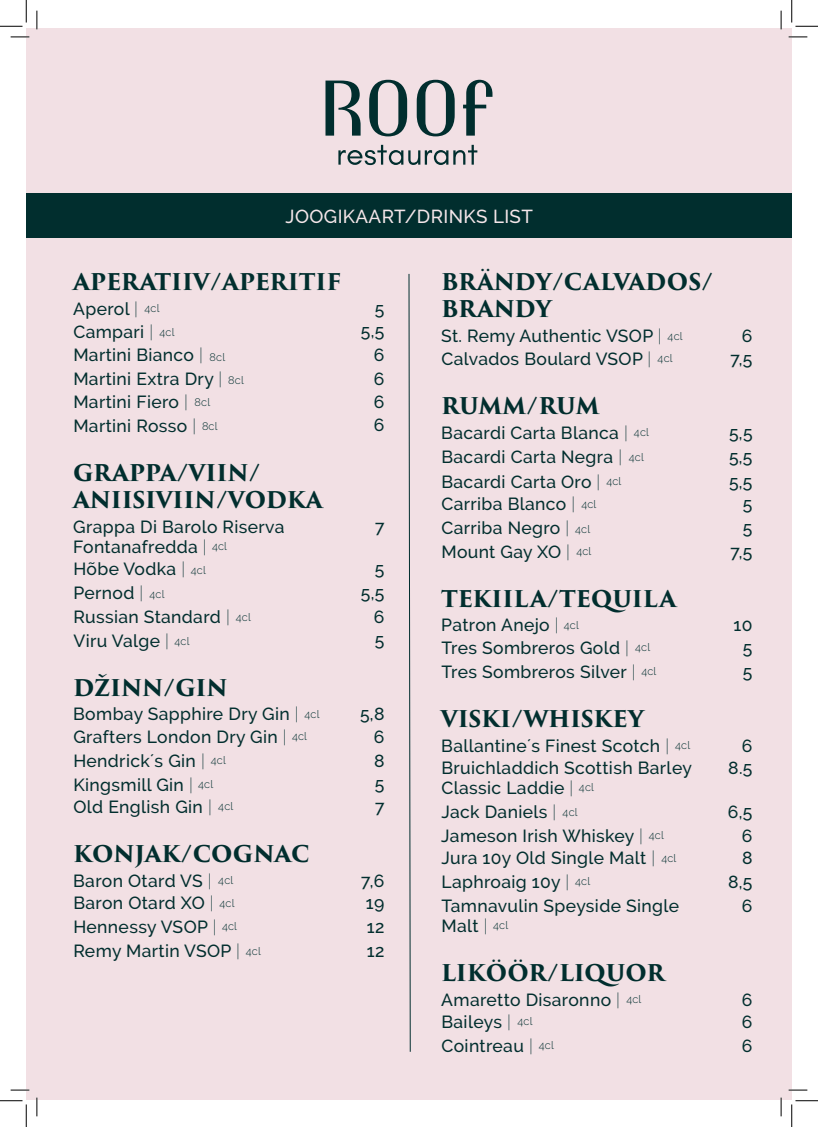
<style>
.page{position:relative;width:818px;height:1127px;background:#fff}
.page>*{position:absolute;margin:0;border:0;box-sizing:border-box;transform-origin:0 0}
.t1{font:700 22.5px/27px "Trajan Pro 3";color:#012e2e}
.t2{font:500 18.75px "Raleway";letter-spacing:.02em;color:#f4e6e9}
.t3{font:500 17.5px/20px "Raleway";letter-spacing:.02em;color:#012e2e}
.t4{font:300 10.88px "Raleway";letter-spacing:.02em;color:#012e2e}
.s1{font-weight:200}
.s2{font-weight:300;font-size:10.88px}
</style>
<div class="page">
<div style="left:26px;top:28px;width:766px;height:1071px;background:#f2e0e4"></div>
<svg style="left:409px;top:273px;width:2px;height:778px"></svg>
<svg style="left:325px;top:81px;width:36px;height:55px"></svg>
<svg style="left:369px;top:80px;width:38px;height:56px"></svg>
<svg style="left:417px;top:80px;width:38px;height:56px"></svg>
<svg style="left:463px;top:80px;width:29px;height:56px"></svg>
<svg style="left:338px;top:145px;width:139px;height:20px"></svg>
<div style="left:26px;top:193px;width:766px;height:45px;background:#012e2e"></div>
<svg style="left:11px;top:36px;width:18px;height:2px"></svg>
<svg style="left:788px;top:36px;width:19px;height:2px"></svg>
<svg style="left:11px;top:1089px;width:18px;height:1px"></svg>
<svg style="left:788px;top:1089px;width:19px;height:1px"></svg>
<svg style="left:36px;top:11px;width:2px;height:18px"></svg>
<svg style="left:36px;top:1097px;width:2px;height:18px"></svg>
<svg style="left:780px;top:11px;width:2px;height:18px"></svg>
<svg style="left:780px;top:1097px;width:2px;height:18px"></svg>
<svg style="left:0;top:0;width:27px;height:27px"></svg>
<svg style="left:0;top:1100px;width:27px;height:26px"></svg>
<svg style="left:791px;top:0;width:27px;height:27px"></svg>
<svg style="left:791px;top:1100px;width:27px;height:26px"></svg>
<p class="t2" style="left:286px;top:205px;width:249px">JOOGIKAART/DRINKS LIST</p>
<p class="t1" style="left:73px;top:269px;width:269px">APERATIIV/APERITIF</p>
<p class="t3" style="left:73px;top:299px;width:88px">Aperol <span class="s1">|</span> <span class="s2">4cl</span></p>
<p class="t3" style="left:375px;top:299px;width:11px">5</p>
<p class="t3" style="left:73px;top:321px;width:103px">Campari <span class="s1">|</span> <span class="s2">4cl</span></p>
<p class="t3" style="left:361px;top:321px;width:25px">5,5</p>
<p class="t3" style="left:73px;top:345px;width:153px">Martini Bianco <span class="s1">|</span> <span class="s2">8cl</span></p>
<p class="t3" style="left:374px;top:345px;width:12px">6</p>
<p class="t3" style="left:73px;top:369px;width:172px">Martini Extra Dry <span class="s1">|</span> <span class="s2">8cl</span></p>
<p class="t3" style="left:374px;top:369px;width:12px">6</p>
<p class="t3" style="left:73px;top:391px;width:138px">Martini Fiero <span class="s1">|</span> <span class="s2">8cl</span></p>
<p class="t3" style="left:374px;top:391px;width:12px">6</p>
<p class="t3" style="left:73px;top:415px;width:146px">Martini Rosso <span class="s1">|</span> <span class="s2">8cl</span></p>
<p class="t3" style="left:374px;top:415px;width:12px">6</p>
<p class="t1" style="left:73px;top:459px;width:251px">GRAPPA/VIIN/<br>ANIISIVIIN/VODKA</p>
<p class="t3" style="left:73px;top:516px;width:213px">Grappa Di Barolo Riserva<br>Fontanafredda <span class="s1">|</span></p>
<p class="t3" style="left:375px;top:516px;width:11px">7</p>
<p class="t4" style="left:212px;top:539px;width:17px">4cl</p>
<p class="t3" style="left:73px;top:559px;width:134px">Hõbe Vodka <span class="s1">|</span> <span class="s2">4cl</span></p>
<p class="t3" style="left:375px;top:559px;width:11px">5</p>
<p class="t3" style="left:73px;top:583px;width:93px">Pernod <span class="s1">|</span> <span class="s2">4cl</span></p>
<p class="t3" style="left:361px;top:582px;width:25px">5,5</p>
<p class="t3" style="left:73px;top:606px;width:179px">Russian Standard <span class="s1">|</span> <span class="s2">4cl</span></p>
<p class="t3" style="left:374px;top:606px;width:12px">6</p>
<p class="t3" style="left:73px;top:630px;width:118px">Viru Valge <span class="s1">|</span> <span class="s2">4cl</span></p>
<p class="t3" style="left:375px;top:630px;width:11px">5</p>
<p class="t1" style="left:73px;top:674px;width:156px">DŽINN/GIN</p>
<p class="t3" style="left:73px;top:704px;width:248px">Bombay Sapphire Dry Gin <span class="s1">|</span> <span class="s2">4cl</span></p>
<p class="t3" style="left:360px;top:704px;width:26px">5,8</p>
<p class="t3" style="left:73px;top:726px;width:235px">Grafters London Dry Gin <span class="s1">|</span> <sup>4cl</sup></p>
<p class="t3" style="left:374px;top:726px;width:12px">6</p>
<p class="t3" style="left:73px;top:750px;width:154px">Hendrick´s Gin <span class="s1">|</span> <sup>4cl</sup></p>
<p class="t3" style="left:374px;top:750px;width:12px">8</p>
<p class="t3" style="left:73px;top:774px;width:141px">Kingsmill Gin <span class="s1">|</span> <sup>4cl</sup></p>
<p class="t3" style="left:375px;top:774px;width:11px">5</p>
<p class="t3" style="left:73px;top:796px;width:161px">Old English Gin <span class="s1">|</span> <sup>4cl</sup></p>
<p class="t3" style="left:375px;top:796px;width:11px">7</p>
<p class="t1" style="left:73px;top:840px;width:238px">KONJAK/COGNAC</p>
<p class="t3" style="left:73px;top:868px;width:163px;line-height:22.8px">Baron Otard VS <span class="s1">|<br></span>Baron Otard XO <span class="s1">|</span> <sup>4cl</sup></p>
<p class="t4" style="left:218px;top:873px;width:17px">4cl</p>
<p class="t3" style="left:361px;top:870px;width:25px">7,6</p>
<p class="t3" style="left:366px;top:892px;width:20px">19</p>
<p class="t3" style="left:73px;top:916px;width:165px">Hennessy VSOP <span class="s1">|</span> <sup>4cl</sup></p>
<p class="t3" style="left:367px;top:916px;width:19px">12</p>
<p class="t3" style="left:73px;top:940px;width:189px">Remy Martin VSOP <span class="s1">|</span> <span class="s2">4cl</span></p>
<p class="t3" style="left:367px;top:940px;width:19px">12</p>
<p class="t1" style="left:441px;top:269px;width:274px">BRÄNDY/CALVADOS/<br>BRANDY</p>
<p class="t3" style="left:441px;top:326px;width:243px">St. Remy Authentic VSOP <span class="s1">|</span> <span class="s2">4cl</span></p>
<p class="t3" style="left:742px;top:326px;width:12px">6</p>
<p class="t3" style="left:441px;top:349px;width:233px">Calvados Boulard VSOP <span class="s1">|</span> <sup>4cl</sup></p>
<p class="t3" style="left:730px;top:349px;width:24px">7,5</p>
<p class="t1" style="left:441px;top:393px;width:160px">RUMM/RUM</p>
<p class="t3" style="left:441px;top:422px;width:209px">Bacardi Carta Blanca <span class="s1">|</span> <span class="s2">4cl</span></p>
<p class="t3" style="left:729px;top:422px;width:25px">5,5</p>
<p class="t3" style="left:441px;top:446px;width:204px">Bacardi Carta Negra <span class="s1">|</span> <span class="s2">4cl</span></p>
<p class="t3" style="left:729px;top:446px;width:25px">5,5</p>
<p class="t3" style="left:441px;top:471px;width:181px">Bacardi Carta Oro <span class="s1">|</span> <sup>4cl</sup></p>
<p class="t3" style="left:729px;top:471px;width:25px">5,5</p>
<p class="t3" style="left:441px;top:494px;width:156px">Carriba Blanco <span class="s1">|</span> <sup>4cl</sup></p>
<p class="t3" style="left:743px;top:494px;width:11px">5</p>
<p class="t3" style="left:441px;top:518px;width:150px">Carriba Negro <span class="s1">|</span> <span class="s2">4cl</span></p>
<p class="t3" style="left:743px;top:517px;width:11px">5</p>
<p class="t3" style="left:441px;top:541px;width:151px">Mount Gay XO <span class="s1">|</span> <sup>4cl</sup></p>
<p class="t3" style="left:730px;top:541px;width:24px">7,5</p>
<p class="t1" style="left:441px;top:585px;width:236px">TEKIILA/TEQUILA</p>
<p class="t3" style="left:441px;top:615px;width:139px">Patron Anejo <span class="s1">|</span> <span class="s2">4cl</span></p>
<p class="t3" style="left:733px;top:615px;width:20px">10</p>
<p class="t3" style="left:441px;top:638px;width:210px">Tres Sombreros Gold <span class="s1">|</span> <sup>4cl</sup></p>
<p class="t3" style="left:743px;top:637px;width:11px">5</p>
<p class="t3" style="left:441px;top:661px;width:216px">Tres Sombreros Silver <span class="s1">|</span> <sup>4cl</sup></p>
<p class="t3" style="left:743px;top:661px;width:11px">5</p>
<p class="t1" style="left:441px;top:705px;width:204px">VISKI/WHISKEY</p>
<p class="t3" style="left:441px;top:735px;width:250px">Ballantine´s Finest Scotch <span class="s1">|</span> <span class="s2">4cl</span></p>
<p class="t3" style="left:742px;top:735px;width:12px">6</p>
<p class="t3" style="left:441px;top:758px;width:252px">Bruichladdich Scottish Barley<br>Classic Laddie <span class="s1">|</span></p>
<p class="t3" style="left:728px;top:757px;width:26px">8.5</p>
<p class="t4" style="left:579px;top:781px;width:17px">4cl</p>
<p class="t3" style="left:441px;top:801px;width:138px">Jack Daniels <span class="s1">|</span> <span class="s2">4cl</span></p>
<p class="t3" style="left:728px;top:801px;width:26px">6,5</p>
<p class="t3" style="left:441px;top:825px;width:224px">Jameson Irish Whiskey <span class="s1">|</span> <span class="s2">4cl</span></p>
<p class="t3" style="left:742px;top:825px;width:12px">6</p>
<p class="t3" style="left:441px;top:848px;width:236px">Jura 10y Old Single Malt <span class="s1">|</span> <sup>4cl</sup></p>
<p class="t3" style="left:742px;top:847px;width:12px">8</p>
<p class="t3" style="left:441px;top:871px;width:150px">Laphroaig 10y <span class="s1">|</span> <sup>4cl</sup></p>
<p class="t3" style="left:728px;top:871px;width:26px">8,5</p>
<p class="t3" style="left:441px;top:895px;width:239px">Tamnavulin Speyside Single<br>Malt <span class="s1">|</span></p>
<p class="t3" style="left:742px;top:895px;width:12px">6</p>
<p class="t4" style="left:493px;top:918px;width:17px">4cl</p>
<p class="t1" style="left:441px;top:959px;width:225px">LIKÖÖR/LIQUOR</p>
<p class="t3" style="left:441px;top:989px;width:202px">Amaretto Disaronno <span class="s1">|</span> <span class="s2">4cl</span></p>
<p class="t3" style="left:742px;top:989px;width:12px">6</p>
<p class="t3" style="left:441px;top:1011px;width:93px">Baileys <span class="s1">|</span> <sup>4cl</sup></p>
<p class="t3" style="left:742px;top:1011px;width:12px">6</p>
<p class="t3" style="left:441px;top:1035px;width:114px">Cointreau <span class="s1">|</span> <sup>4cl</sup></p>
<p class="t3" style="left:742px;top:1035px;width:12px">6</p>
</div>
